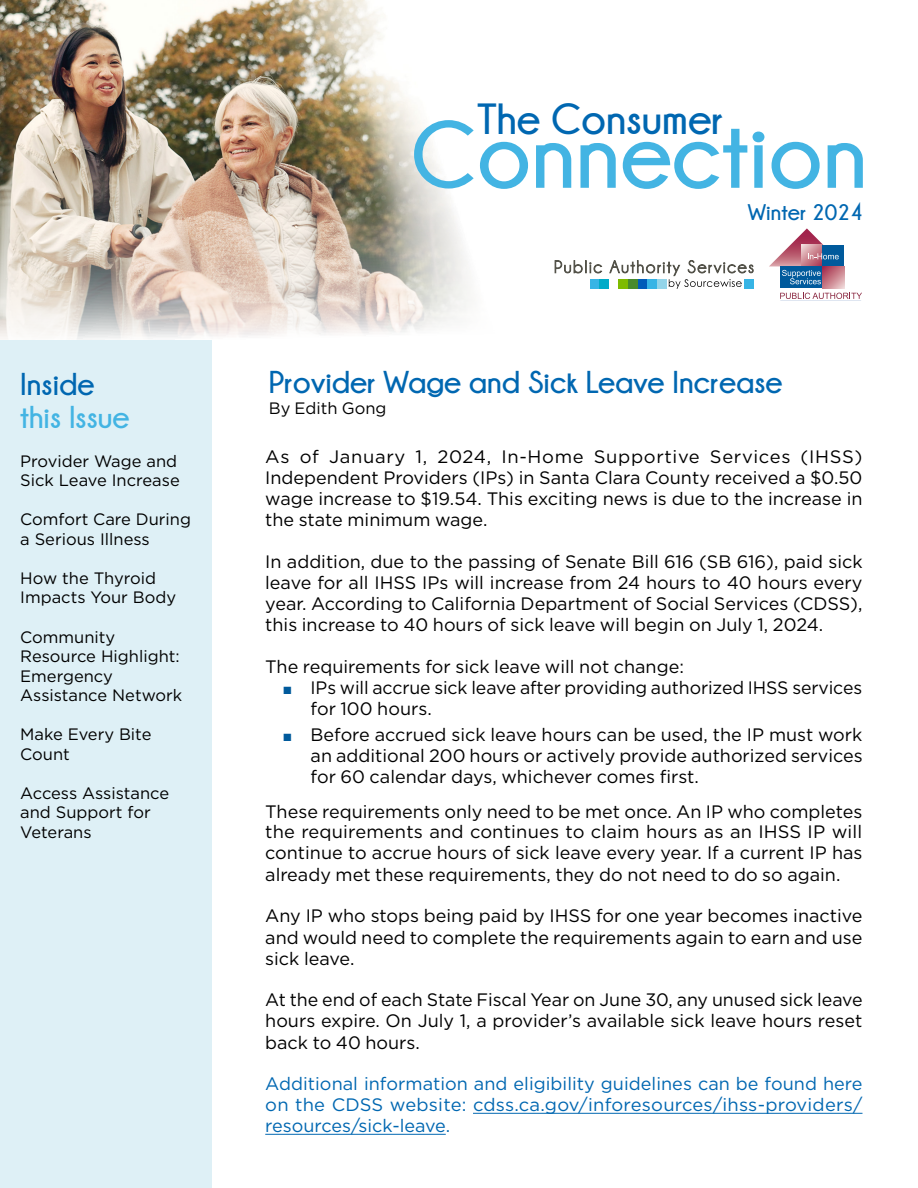
<style>
.page{position:relative;width:918px;height:1188px;background:#fff}
.page>*{position:absolute;margin:0;border:0;box-sizing:border-box;transform-origin:0 0}
.t1{font:700 95.25px "Champagne&Limousines";color:#43b4e3}
.t2{font:700 43.5px "Champagne&Limousines";color:#0067b1}
.t3{font:700 31.5px "Champagne&Limousines";color:#0067b1}
.t4{font:700 31.5px "Champagne&Limousines";color:#43b4e3}
.t5{font:700 22.5px "Champagne&Limousines";color:#0067b1}
.t6{font:18px/21px "Gotham";color:#000;text-align:justify}
.t7{font:18px/21px "Gotham";color:#0067b1;text-align:justify}
.t8{font:16.5px/19.5px "Gotham";color:#000}
.s1{color:#005a9c}
</style>
<div class="page">
<img style="left:0;top:0;width:862px;height:348px">
<hr style="left:473px;top:1113px;width:389px;height:1px;background:#0067b1">
<hr style="left:265px;top:1134px;width:181px;height:1px;background:#0067b1">
<div style="left:780px;top:266px;width:43px;height:22px;background:#005a9c"></div>
<svg style="left:823px;top:284px;width:21px;height:4px"></svg>
<svg style="left:769px;top:228px;width:76px;height:56px"></svg>
<svg style="left:780px;top:293px;width:82px;height:6px"></svg>
<div style="left:0;top:340px;width:211px;height:848px;background:#def0f6"></div>
<svg style="left:555px;top:260px;width:47px;height:13px"></svg>
<svg style="left:609px;top:260px;width:145px;height:29px"></svg>
<div style="left:744px;top:279px;width:9px;height:10px;background:#37b4e5"></div>
<div style="left:657px;top:279px;width:10px;height:10px;background:#93d4e9"></div>
<div style="left:590px;top:279px;width:10px;height:10px;background:#37b4e5"></div>
<div style="left:600px;top:279px;width:9px;height:10px;background:#00abc8"></div>
<div style="left:619px;top:279px;width:9px;height:10px;background:#7ebb00"></div>
<div style="left:628px;top:279px;width:10px;height:10px;background:#488a2d"></div>
<div style="left:638px;top:279px;width:9px;height:10px;background:#005cb9"></div>
<div style="left:647px;top:279px;width:10px;height:10px;background:#37b4e5"></div>
<h3 class="t3" style="left:20px;top:367px;width:76px">Inside</h3>
<h3 class="t4" style="left:20px;top:400px;width:111px">this Issue</h3>
<p class="t8" style="left:20px;top:451px;width:161px">Provider Wage and<br>Sick Leave Increase</p>
<p class="t8" style="left:20px;top:510px;width:172px">Comfort Care During a Serious Illness</p>
<p class="t8" style="left:20px;top:568px;width:157px">How the Thyroid<br>Impacts Your Body</p>
<p class="t8" style="left:20px;top:627px;width:163px">Community<br>Resource Highlight:<br>Emergency<br>Assistance Network</p>
<p class="t8" style="left:20px;top:724px;width:133px">Make Every Bite<br>Count</p>
<p class="t8" style="left:20px;top:783px;width:150px">Access Assistance and Support for<br>Veterans</p>
<h2 class="t2" style="left:477px;top:95px;width:248px">The Consumer</h2>
<h1 class="t1" style="left:411px;top:102px;width:458px">Connection</h1>
<p class="t5" style="left:748px;top:200px;width:117px">Winter 2024</p>
<h3 class="t3" style="left:269px;top:364px;width:515px">Provider Wage and Sick Leave Increase</h3>
<p class="t8" style="left:269px;top:398px;width:119px">By Edith Gong</p>
<p class="t6" style="left:265px;top:445px;width:599px">As of January 1, 2024, In-Home Supportive Services (IHSS)<br>Independent Providers (IPs) in Santa Clara County received a $0.50 wage increase to $19.54. This exciting news is due to the increase in the state minimum wage.</p>
<p class="t6" style="left:265px;top:550px;width:599px">In addition, due to the passing of Senate Bill 616 (SB 616), paid sick leave for all IHSS IPs will increase from 24 hours to 40 hours every year. According to California Department of Social Services (CDSS), this increase to 40 hours of sick leave will begin on July 1, 2024.</p>
<p class="t6" style="left:265px;top:655px;width:420px">The requirements for sick leave will not change:</p>
<p class="t6" style="left:311px;top:676px;width:553px;text-indent:-27px"><span class="s1">■</span> IPs will accrue sick leave after providing authorized IHSS services for 100 hours.</p>
<p class="t6" style="left:311px;top:724px;width:554px;text-indent:-27px"><span class="s1">■</span> Before accrued sick leave hours can be used, the IP must work an additional 200 hours or actively provide authorized services for 60 calendar days, whichever comes first.</p>
<p class="t6" style="left:265px;top:800px;width:599px">These requirements only need to be met once. An IP who completes the requirements and continues to claim hours as an IHSS IP will continue to accrue hours of sick leave every year. If a current IP has already met these requirements, they do not need to do so again.</p>
<p class="t6" style="left:265px;top:905px;width:599px">Any IP who stops being paid by IHSS for one year becomes inactive and would need to complete the requirements again to earn and use sick leave.</p>
<p class="t6" style="left:265px;top:989px;width:599px">At the end of each State Fiscal Year on June 30, any unused sick leave hours expire. On July 1, a provider’s available sick leave hours reset back to 40 hours.</p>
<p class="t7" style="left:265px;top:1073px;width:599px">Additional information and eligibility guidelines can be found here on the CDSS website: cdss.ca.gov/inforesources/ihss-providers/ resources/sick-leave.</p>
</div>
